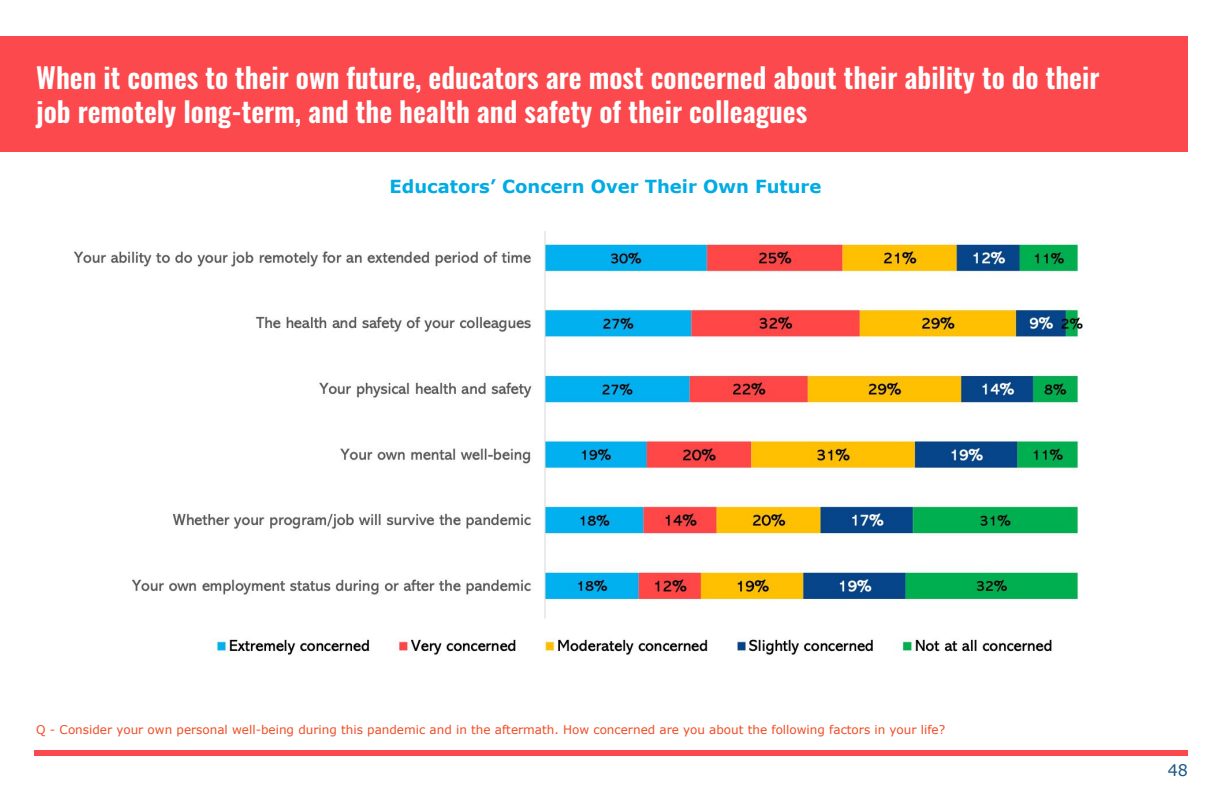
<style>
.page{position:relative;width:1224px;height:792px;background:#fff}
.page>*{position:absolute;margin:0;border:0;box-sizing:border-box;transform-origin:0 0}
.t1{font:600 28px/33.6px "Oswald";color:#fff}
.t2{font:700 18px "Verdana";color:#01abe4}
.t3{font:16px "Verdana";color:#1d5986}
.t4{font:12px "Verdana";color:#f04c23}
</style>
<div class="page">
<div style="left:0;top:36px;width:1188px;height:116px;background:#fc494d"></div>
<div style="left:34px;top:751px;width:1154px;height:5px;background:#fc494d"></div>
<img style="left:73px;top:231px;width:1010px;height:425px">
<p class="t1" style="left:36px;top:61px;width:1065px">When it comes to their own future, educators are most concerned about their ability to do their job remotely long-term, and the health and safety of their colleagues</p>
<p class="t2" style="left:390px;top:175px;width:433px">Educators’ Concern Over Their Own Future</p>
<p class="t4" style="left:36px;top:722px;width:911px">Q - Consider your own personal well-being during this pandemic and in the aftermath. How concerned are you about the following factors in your life?</p>
<p class="t3" style="left:1168px;top:760px;width:22px">48</p>
</div>
